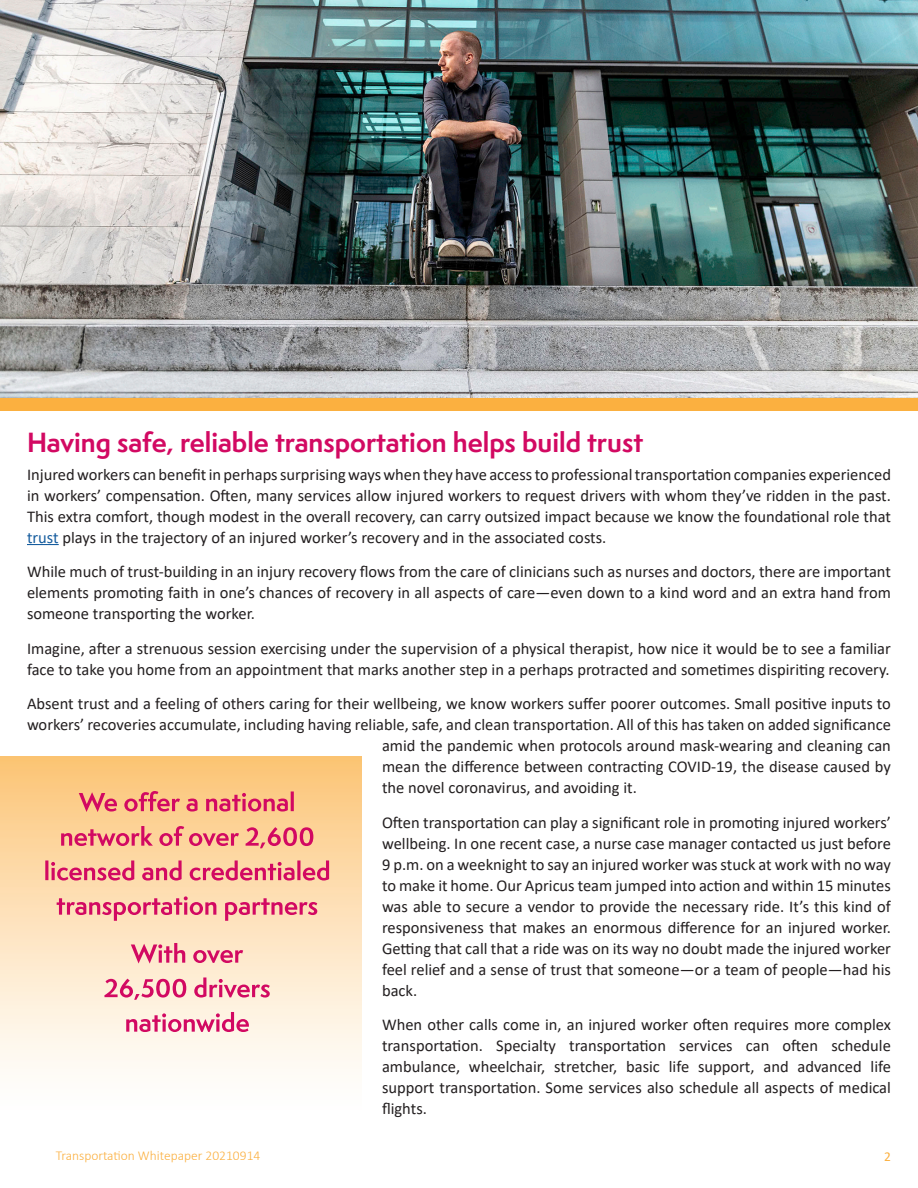
<style>
.page{position:relative;width:918px;height:1188px;background:#fff}
.page>*{position:absolute;margin:0;border:0;box-sizing:border-box;transform-origin:0 0}
.Paragraph_Head{font:700 25.5px "Semplicita Pro";color:#d20962}
.Body{font:16.5px/21px "Calibri";color:#231f20;text-align:justify}
.t1{font:300 13.5px "Calibri";color:#fbb040}
.t2{font:13.5px "Calibri";color:#fbb040}
.s1{color:#175d9e}
</style>
<div class="page">
<img style="left:0;top:0;width:918px;height:399px">
<hr style="left:27px;top:544px;width:32px;height:1px;background:#175d9e">
<div style="left:0;top:756px;width:362px;height:358px;background:linear-gradient(to bottom,#fcc679,#fff)"></div>
<svg style="left:126px;top:1012px;width:123px;height:20px;background:#eea2b6"></svg>
<svg style="left:104px;top:977px;width:166px;height:23px;background:#f0abb5"></svg>
<svg style="left:131px;top:943px;width:112px;height:21px;background:#f0a3aa"></svg>
<svg style="left:57px;top:896px;width:260px;height:25px;background:#f2a7a1"></svg>
<svg style="left:45px;top:860px;width:284px;height:21px;background:#ee9490"></svg>
<svg style="left:61px;top:826px;width:252px;height:22px;background:#f09889"></svg>
<svg style="left:79px;top:791px;width:215px;height:21px;background:#ee8f7c"></svg>
<div style="left:0;top:399px;width:918px;height:12px;background:#fbb040"></div>
<p class="Paragraph_Head" style="left:27px;top:423px;width:618px">Having safe, reliable transportation helps build trust</p>
<p class="Body" style="left:27px;top:463px;width:866px">Injured workers can benefit in perhaps surprising ways when they have access to professional transportation companies experienced in workers’ compensation. Often, many services allow injured workers to request drivers with whom they’ve ridden in the past.<br>This extra comfort, though modest in the overall recovery, can carry outsized impact because we know the foundational role that <span class="s1">trust</span> plays in the trajectory of an injured worker’s recovery and in the associated costs.</p>
<p class="Body" style="left:27px;top:561px;width:866px">While much of trust-building in an injury recovery flows from the care of clinicians such as nurses and doctors, there are important elements promoting faith in one’s chances of recovery in all aspects of care—even down to a kind word and an extra hand from someone transporting the worker.</p>
<p class="Body" style="left:27px;top:637px;width:865px">Imagine, after a strenuous session exercising under the supervision of a physical therapist, how nice it would be to see a familiar face to take you home from an appointment that marks another step in a perhaps protracted and sometimes dispiriting recovery.</p>
<p class="Body" style="left:27px;top:693px;width:865px">Absent trust and a feeling of others caring for their wellbeing, we know workers suffer poorer outcomes. Small positive inputs to</p>
<p class="Body" style="left:27px;top:714px;width:865px">workers’ recoveries accumulate, including having reliable, safe, and clean transportation. All of this has taken on added significance</p>
<p class="Body" style="left:382px;top:735px;width:510px">amid the pandemic when protocols around mask-wearing and cleaning can</p>
<p class="Body" style="left:382px;top:756px;width:510px">mean the difference between contracting COVID-19, the disease caused by</p>
<p class="Body" style="left:382px;top:777px;width:256px">the novel coronavirus, and avoiding it.</p>
<p class="Body" style="left:382px;top:811px;width:510px">Often transportation can play a significant role in promoting injured workers’ wellbeing. In one recent case, a nurse case manager contacted us just before 9 p.m. on a weeknight to say an injured worker was stuck at work with no way to make it home. Our Apricus team jumped into action and within 15 minutes was able to secure a vendor to provide the necessary ride. It’s this kind of responsiveness that makes an enormous difference for an injured worker.<br>Getting that call that a ride was on its way no doubt made the injured worker feel relief and a sense of trust that someone—or a team of people—had his back.</p>
<p class="Body" style="left:382px;top:1014px;width:510px">When other calls come in, an injured worker often requires more complex transportation. Specialty transportation services can often schedule ambulance, wheelchair, stretcher, basic life support, and advanced life support transportation. Some services also schedule all aspects of medical flights.</p>
<p class="t1" style="left:56px;top:1147px;width:206px">Transportation Whitepaper 20210914</p>
<p class="t2" style="left:884px;top:1147px;width:8px">2</p>
</div>
